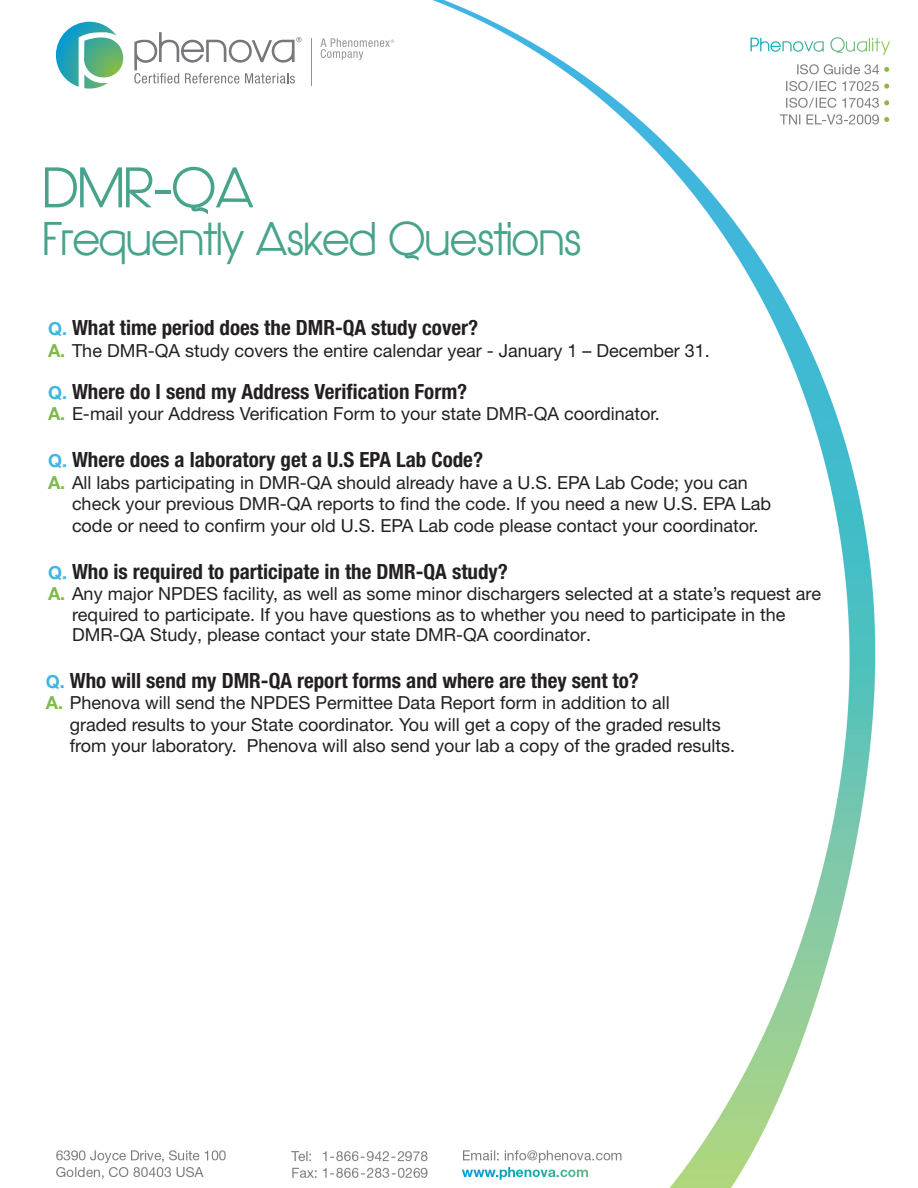
<style>
.page{position:relative;width:918px;height:1188px;background:#fff}
.page>*{position:absolute;margin:0;border:0;box-sizing:border-box;transform-origin:0 0}
.t1{font:700 54px "Hasteristico";color:#47a38c}
.t2{font:700 45px "Hasteristico";color:#47a38c}
.t3{font:700 condensed 21px "Helvetica Neue LT Std";color:#242021}
.t4{font:700 condensed 21px "Helvetica Neue LT Std";color:#231f20}
.t5{font:18px "Helvetica Neue LT Std";color:#242021}
.t6{font:18px "Helvetica Neue LT Std";color:#231f20}
.s1{font-stretch:normal;font-size:18px;color:#40b5e1}
.s2{font-weight:700;color:#80ba4d}
</style>
<div class="page">
<img style="left:56px;top:0;width:834px;height:1187px">
<div style="left:0;top:5px;width:429px;height:101px;background:#fff"></div>
<hr style="left:311px;top:38px;width:1px;height:47px;background:#929497">
<svg style="left:56px;top:22px;width:67px;height:67px"></svg>
<svg style="left:320px;top:38px;width:74px;height:22px"></svg>
<svg style="left:134px;top:32px;width:168px;height:52px"></svg>
<p class="t1" style="left:44px;top:156px;width:212px">DMR-QA</p>
<p class="t2" style="left:44px;top:213px;width:539px">Frequently Asked Questions</p>
<p class="t3" style="left:48px;top:315px;width:432px"><span class="s1">Q.</span> What time period does the DMR-QA study cover?</p>
<p class="t5" style="left:48px;top:339px;width:663px"><span class="s2">A.</span> The DMR-QA study covers the entire calendar year - January 1 – December 31.</p>
<p class="t3" style="left:48px;top:378px;width:421px"><span class="s1">Q.</span> Where do I send my Address Verification Form?</p>
<p class="t5" style="left:48px;top:403px;width:613px"><span class="s2">A.</span> E-mail your Address Verification Form to your state DMR-QA coordinator.</p>
<p class="t3" style="left:48px;top:447px;width:437px"><span class="s1">Q.</span> Where does a laboratory get a U.S EPA Lab Code?</p>
<p class="t5" style="left:48px;top:471px;width:701px"><span class="s2">A.</span> All labs participating in DMR-QA should already have a U.S. EPA Lab Code; you can</p>
<p class="t5" style="left:72px;top:493px;width:701px">check your previous DMR-QA reports to find the code. If you need a new U.S. EPA Lab</p>
<p class="t5" style="left:72px;top:515px;width:688px">code or need to confirm your old U.S. EPA Lab code please contact your coordinator.</p>
<p class="t3" style="left:48px;top:558px;width:461px"><span class="s1">Q.</span> Who is required to participate in the DMR-QA study?</p>
<p class="t5" style="left:48px;top:583px;width:775px"><span class="s2">A.</span> Any major NPDES facility, as well as some minor dischargers selected at a state’s request are</p>
<p class="t5" style="left:72px;top:603px;width:715px">required to participate. If you have questions as to whether you need to participate in the</p>
<p class="t5" style="left:72px;top:624px;width:521px">DMR-QA Study, please contact your state DMR-QA coordinator.</p>
<p class="t4" style="left:46px;top:667px;width:595px"><span class="s1">Q.</span> Who will send my DMR-QA report forms and where are they sent to?</p>
<p class="t6" style="left:46px;top:692px;width:626px"><span class="s2">A.</span> Phenova will send the NPDES Permittee Data Report form in addition to all</p>
<p class="t6" style="left:70px;top:714px;width:653px">graded results to your State coordinator. You will get a copy of the graded results</p>
<p class="t6" style="left:70px;top:735px;width:667px">from your laboratory. Phenova will also send your lab a copy of the graded results.</p>
</div>
